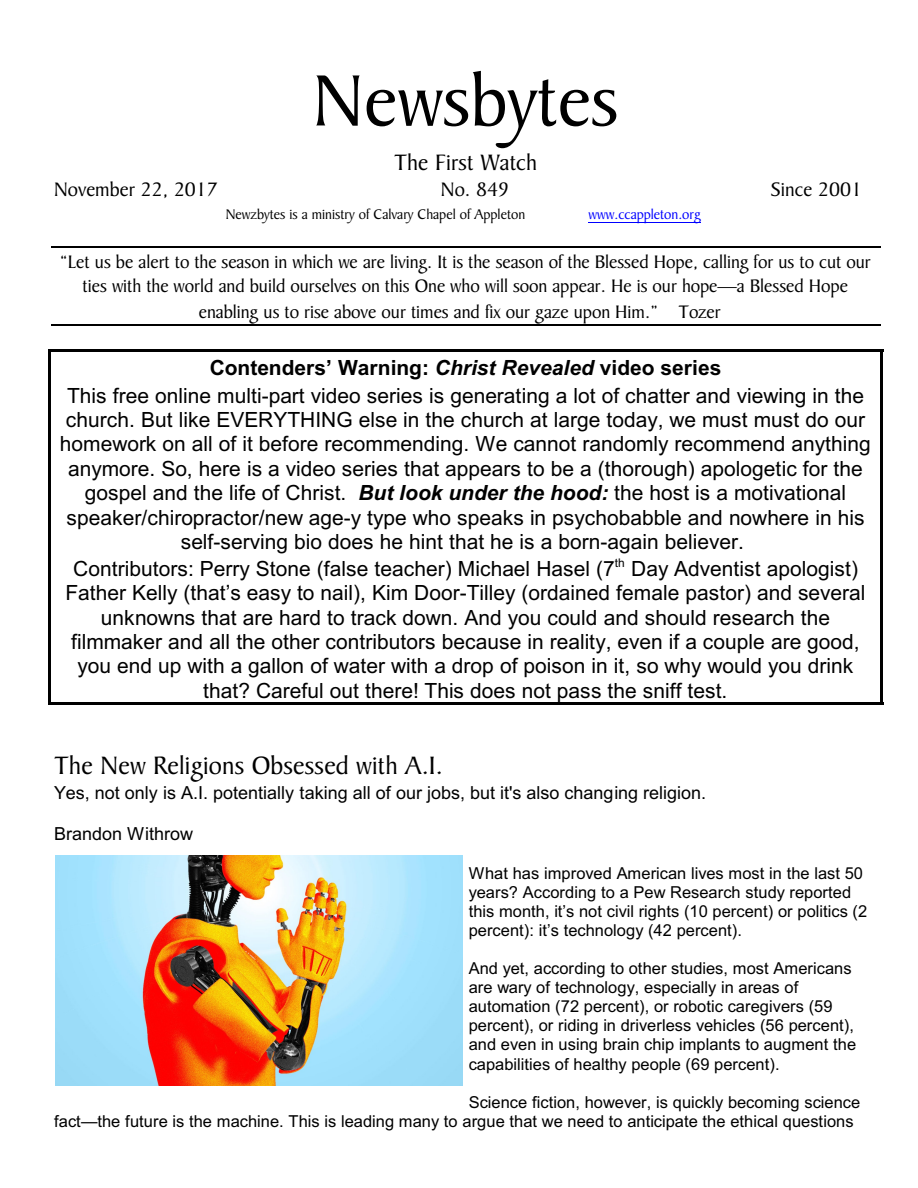
<style>
.page{position:relative;width:918px;height:1188px;background:#fff}
.page>*{position:absolute;margin:0;border:0;box-sizing:border-box;transform-origin:0 0}
.t1{font:78px "Baker Signet BT";color:#000}
.t2{font:27px "Baker Signet BT";letter-spacing:.005em;color:#000}
.t3{font:24px "Baker Signet BT";letter-spacing:.005em;color:#000}
.t4{font:21px/24.3px "Arial";color:#000;text-align:center}
.t5{font:21px "Baker Signet BT";color:#000}
.t6{font:italic 21px "Baker Signet BT";color:#000}
.t7{font:19.5px/23.5px "Baker Signet BT";color:#000;text-align:center}
.t8{font:18px "Arial";color:#000}
.t9{font:16.5px/19px "Arial";color:#000}
.t10{font:15px "Baker Signet BT";color:#000}
.t11{font:15px "Baker Signet BT";color:#00f}
.s1{font-weight:700}
.s2{font-weight:700;font-style:italic}
</style>
<div class="page">
<hr style="left:51px;top:246px;width:829px;height:1px;background:#000">
<hr style="left:51px;top:324px;width:829px;height:2px;background:#000">
<hr style="left:48px;top:349px;width:3px;height:37px;background:#000">
<hr style="left:880px;top:349px;width:3px;height:37px;background:#000">
<hr style="left:48px;top:349px;width:835px;height:3px;background:#000">
<hr style="left:48px;top:380px;width:3px;height:179px;background:#000">
<hr style="left:880px;top:380px;width:3px;height:179px;background:#000">
<hr style="left:48px;top:554px;width:3px;height:151px;background:#000">
<hr style="left:880px;top:554px;width:3px;height:151px;background:#000">
<hr style="left:48px;top:702px;width:835px;height:3px;background:#000">
<img style="left:56px;top:855px;width:406px;height:231px">
<hr style="left:589px;top:222px;width:112px;height:1px;background:#00f">
<h1 class="t1" style="left:313px;top:66px;width:308px">Newsbytes</h1>
<p class="t3" style="left:394px;top:152px;width:145px">The First Watch</p>
<p class="t5" style="left:54px;top:180px;width:165px">November 22, 2017</p>
<p class="t5" style="left:441px;top:180px;width:70px">No. 849</p>
<p class="t6" style="left:771px;top:180px;width:93px">Since 2001</p>
<p class="t10" style="left:226px;top:208px;width:301px">Newzbytes is a ministry of Calvary Chapel of Appleton</p>
<p class="t11" style="left:589px;top:208px;width:114px">www.ccappleton.org</p>
<p class="t7" style="left:60px;top:251px;width:813px">“Let us be alert to the season in which we are living. It is the season of the Blessed Hope, calling for us to cut our ties with the world and build ourselves on this One who will soon appear. He is our hope—a Blessed Hope</p>
<p class="t7" style="left:199px;top:302px;width:524px">enabling us to rise above our times and fix our gaze upon Him.” Tozer</p>
<p class="t4" style="left:67px;top:356px;width:798px;line-height:27.3px"><span class="s1">Contenders’ Warning:</span> <span class="s2">Christ Revealed</span> <span class="s1">video series<br></span>This free online multi-part video series is generating a lot of chatter and viewing in the</p>
<p class="t4" style="left:60px;top:409px;width:812px">church. But like EVERYTHING else in the church at large today, we must must do our homework on all of it before recommending. We cannot randomly recommend anything anymore. So, here is a video series that appears to be a (thorough) apologetic for the gospel and the life of Christ. <span class="s2">But look under the hood:</span> the host is a motivational speaker/chiropractor/new age-y type who speaks in psychobabble and nowhere in his self-serving bio does he hint that he is a born-again believer.</p>
<p class="t4" style="left:65px;top:558px;width:802px">Contributors: Perry Stone (false teacher) Michael Hasel (7<sup>th</sup> Day Adventist apologist)<br>Father Kelly (that’s easy to nail), Kim Door-Tilley (ordained female pastor) and several unknowns that are hard to track down. And you could and should research the filmmaker and all the other contributors because in reality, even if a couple are good, you end up with a gallon of water with a drop of poison in it, so why would you drink that? Careful out there! This does not pass the sniff test.</p>
<p class="t2" style="left:54px;top:754px;width:391px">The New Religions Obsessed with A.I.</p>
<p class="t8" style="left:54px;top:786px;width:654px">Yes, not only is A.I. potentially taking all of our jobs, but it's also changing religion.</p>
<p class="t8" style="left:54px;top:827px;width:141px">Brandon Withrow</p>
<p class="t9" style="left:469px;top:865px;width:400px">What has improved American lives most in the last 50 years? According to a Pew Research study reported this month, it’s not civil rights (10 percent) or politics (2 percent): it’s technology (42 percent).</p>
<p class="t9" style="left:469px;top:960px;width:389px">And yet, according to other studies, most Americans are wary of technology, especially in areas of automation (72 percent), or robotic caregivers (59 percent), or riding in driverless vehicles (56 percent), and even in using brain chip implants to augment the capabilities of healthy people (69 percent).</p>
<p class="t9" style="left:54px;top:1094px;width:808px;text-indent:415px">Science fiction, however, is quickly becoming science fact—the future is the machine. This is leading many to argue that we need to anticipate the ethical questions</p>
</div>
